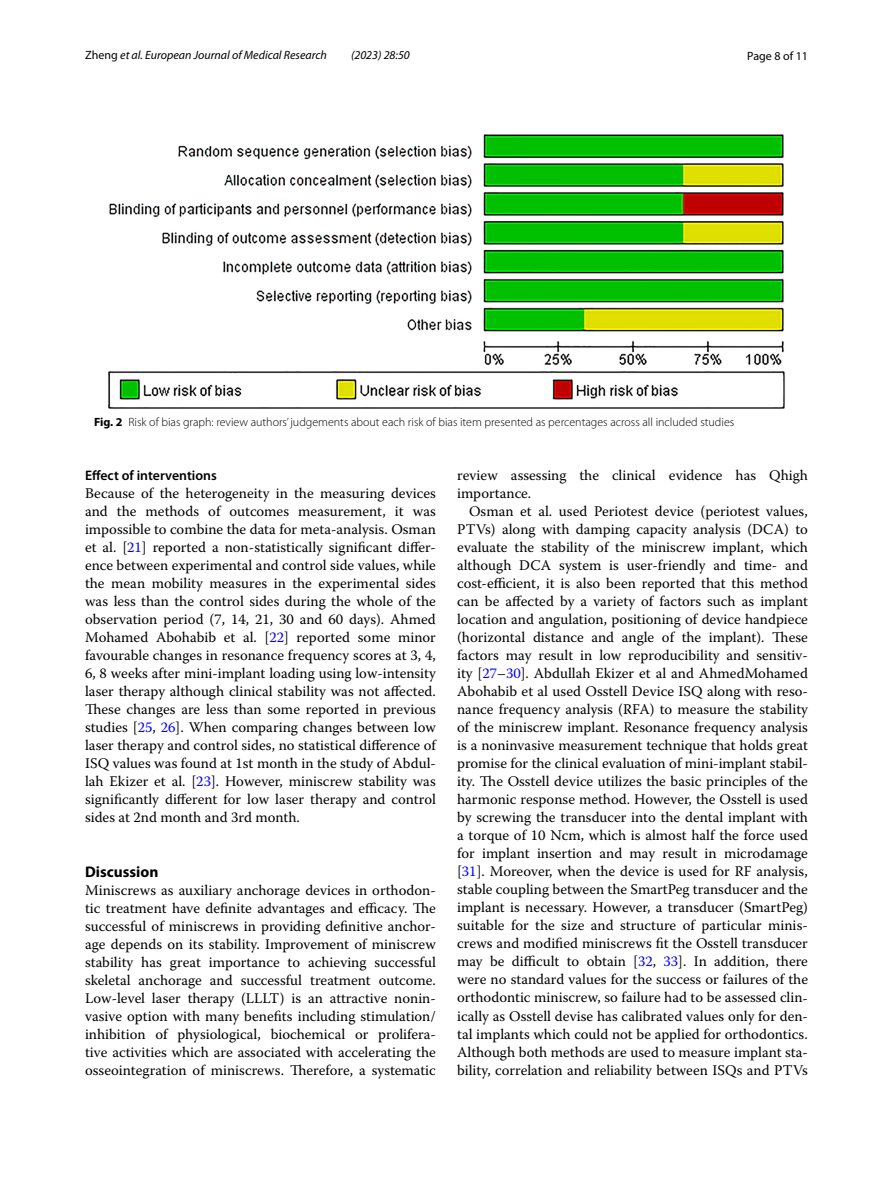
<style>
.page{position:relative;width:893px;height:1187px;background:#fff}
.page>*{position:absolute;margin:0;border:0;box-sizing:border-box;transform-origin:0 0}
.t1{font:700 15.45px "Myriad Pro";color:#000}
.t2{font:14.7px/18px "Warnock Pro";color:#000;text-align:justify}
.t3{font:600 13.8px "Myriad Pro";color:#000}
.t4{font:300 12px "Myriad Pro";color:#000}
.t5{font:italic 12px "Myriad Pro";color:#000}
.t6{font:12px "Myriad Pro";color:#000}
.s1{font-style:normal}
.s2{font-weight:700}
.s3{color:#00f}
</style>
<div class="page">
<img style="left:108px;top:134px;width:677px;height:275px">
<p class="t5" style="left:85px;top:48px;width:243px"><span class="s1">Zheng</span> et al. European Journal of Medical Research</p>
<p class="t5" style="left:351px;top:48px;width:60px">(2023) 28:50</p>
<p class="t6" style="left:747px;top:48px;width:62px">Page 8 of 11</p>
<p class="t4" style="left:94px;top:415px;width:642px"><span class="s2">Fig. 2</span> Risk of bias graph: review authors’ judgements about each risk of bias item presented as percentages across all included studies</p>
<p class="t3" style="left:85px;top:466px;width:133px">Effect of interventions</p>
<p class="t2" style="left:85px;top:483px;width:352px">Because of the heterogeneity in the measuring devices and the methods of outcomes measurement, it was impossible to combine the data for meta-analysis. Osman et al. [<span class="s3">21</span>] reported a non-statistically significant differ&shy;ence between experimental and control side values, while the mean mobility measures in the experimental sides was less than the control sides during the whole of the observation period (7, 14, 21, 30 and 60 days). Ahmed Mohamed Abohabib et al. [<span class="s3">22</span>] reported some minor favourable changes in resonance frequency scores at 3, 4, 6, 8 weeks after mini-implant loading using low-intensity laser therapy although clinical stability was not affected.<br>These changes are less than some reported in previous studies [<span class="s3">25</span>, <span class="s3">26</span>]. When comparing changes between low laser therapy and control sides, no statistical difference of ISQ values was found at 1st month in the study of Abdul&shy;lah Ekizer et al. [<span class="s3">23</span>]. However, miniscrew stability was significantly different for low laser therapy and control sides at 2nd month and 3rd month.</p>
<p class="t1" style="left:85px;top:861px;width:75px">Discussion</p>
<p class="t2" style="left:85px;top:880px;width:352px">Miniscrews as auxiliary anchorage devices in orthodon&shy;tic treatment have definite advantages and efficacy. The successful of miniscrews in providing definitive anchor&shy;age depends on its stability. Improvement of miniscrew stability has great importance to achieving successful skeletal anchorage and successful treatment outcome.<br>Low-level laser therapy (LLLT) is an attractive nonin&shy;vasive option with many benefits including stimulation/ inhibition of physiological, biochemical or prolifera&shy;tive activities which are associated with accelerating the osseointegration of miniscrews. Therefore, a systematic</p>
<p class="t2" style="left:457px;top:466px;width:352px">review assessing the clinical evidence has Qhigh importance.</p>
<p class="t2" style="left:457px;top:502px;width:352px;text-indent:12px">Osman et al. used Periotest device (periotest values, PTVs) along with damping capacity analysis (DCA) to evaluate the stability of the miniscrew implant, which although DCA system is user-friendly and time- and cost-efficient, it is also been reported that this method can be affected by a variety of factors such as implant location and angulation, positioning of device handpiece (horizontal distance and angle of the implant). These factors may result in low reproducibility and sensitiv&shy;ity [<span class="s3">27</span>–<span class="s3">30</span>]. Abdullah Ekizer et al and AhmedMohamed Abohabib et al used Osstell Device ISQ along with reso&shy;nance frequency analysis (RFA) to measure the stability of the miniscrew implant. Resonance frequency analysis is a noninvasive measurement technique that holds great promise for the clinical evaluation of mini-implant stabil&shy;ity. The Osstell device utilizes the basic principles of the harmonic response method. However, the Osstell is used by screwing the transducer into the dental implant with a torque of 10 Ncm, which is almost half the force used for implant insertion and may result in microdamage [<span class="s3">31</span>]. Moreover, when the device is used for RF analysis, stable coupling between the SmartPeg transducer and the implant is necessary. However, a transducer (SmartPeg) suitable for the size and structure of particular minis&shy;crews and modified miniscrews fit the Osstell transducer may be difficult to obtain [<span class="s3">32</span>, <span class="s3">33</span>]. In addition, there were no standard values for the success or failures of the orthodontic miniscrew, so failure had to be assessed clin&shy;ically as Osstell devise has calibrated values only for den&shy;tal implants which could not be applied for orthodontics.<br>Although both methods are used to measure implant sta&shy;bility, correlation and reliability between ISQs and PTVs</p>
</div>
